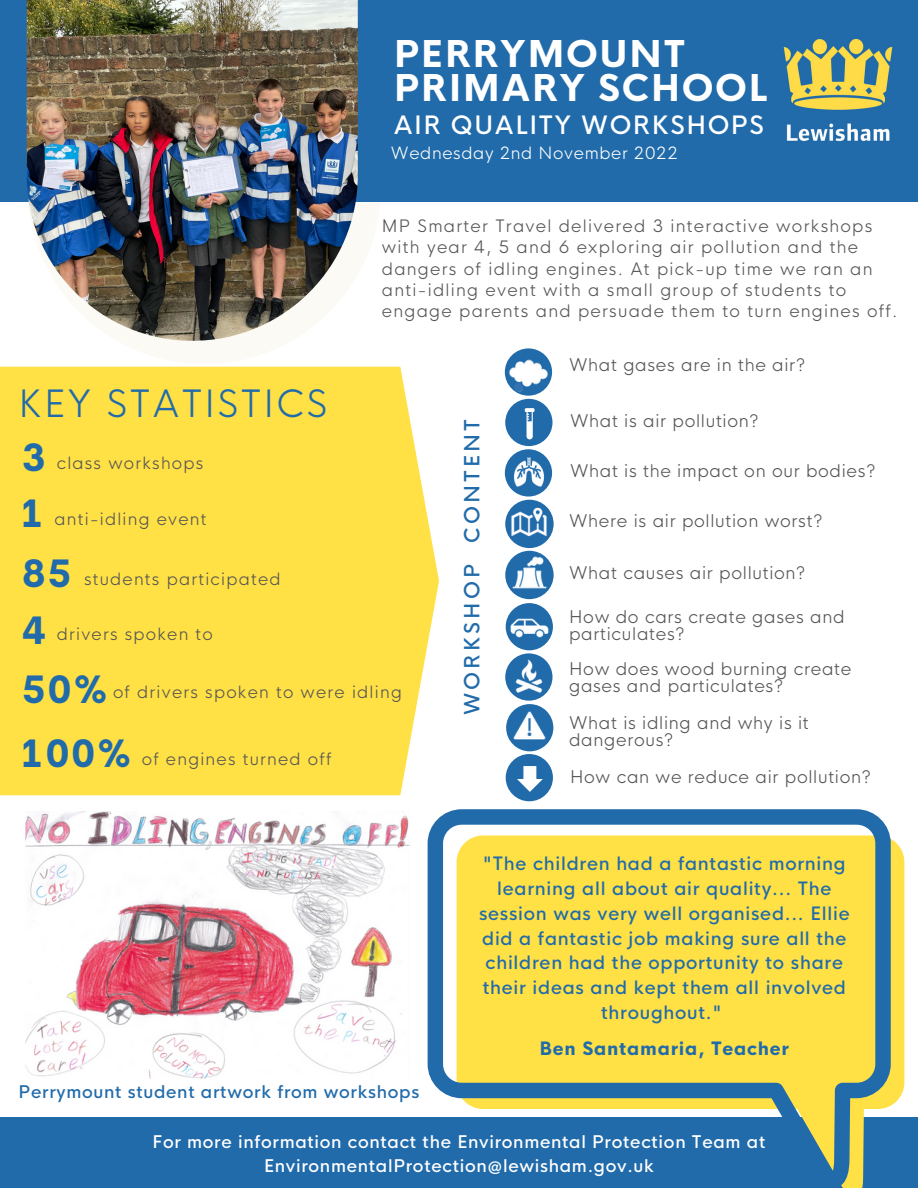
<style>
.page{position:relative;width:918px;height:1188px;background:#fff}
.page>*{position:absolute;margin:0;border:0;box-sizing:border-box;transform-origin:0 0}
.t1{font:300 36.75px "HK Nova";letter-spacing:.06em;color:#216baa}
.t2{font:800 36.75px "HK Nova";letter-spacing:.06em;color:#216baa}
.t3{font:800 36px/34.8px "HK Nova";letter-spacing:.04em;color:#fff}
.t4{font:500 24.75px "HK Nova";letter-spacing:.06em;color:#fff}
.t5{font:500 20.4px "HK Nova";letter-spacing:.155em;color:#216baa}
.t6{font:500 18px/24.8px "HK Nova";letter-spacing:.04em;color:#216baa;text-align:center}
.t7{font:800 18px "HK Nova";letter-spacing:.04em;color:#216baa}
.t8{font:300 17.1px/16.8px "HK Nova";letter-spacing:.04em;color:#545454}
.t9{font:500 17.1px/23.7px "HK Nova";letter-spacing:.04em;color:#fff;text-align:center}
.t10{font:500 17.1px "HK Nova";letter-spacing:.04em;color:#216baa}
.t11{font:300 16.65px/21.3px "HK Nova";letter-spacing:.075em;color:#545454}
.t12{font:300 16.5px "HK Nova";letter-spacing:.075em;color:#545454}
.t13{font:300 16.5px "HK Nova";letter-spacing:.04em;color:#fff}
</style>
<div class="page">
<div style="left:0;top:0;width:918px;height:201px;background:#216baa"></div>
<div style="left:0;top:367px;width:439px;height:428px;background:#ffe045"></div>
<img style="left:27px;top:0;width:331px;height:341px">
<div style="left:0;top:1117px;width:918px;height:71px;background:#216baa"></div>
<div style="left:891px;top:839px;width:13px;height:267px;background:#ffe045"></div>
<svg style="left:428px;top:809px;width:463px;height:379px;fill:#ffe045"></svg>
<img style="left:783px;top:38px;width:110px;height:104px">
<div style="left:505px;top:449px;width:47px;height:48px;background:#216baa;border-radius:50%"></div>
<div style="left:505px;top:500px;width:49px;height:48px;background:#216baa;border-radius:50%"></div>
<div style="left:505px;top:551px;width:49px;height:48px;background:#216baa;border-radius:50%"></div>
<div style="left:506px;top:603px;width:47px;height:47px;background:#216baa;border-radius:50%"></div>
<div style="left:506px;top:704px;width:47px;height:47px;background:#216baa;border-radius:50%"></div>
<div style="left:506px;top:754px;width:47px;height:47px;background:#216baa;border-radius:50%"></div>
<div style="left:505px;top:348px;width:47px;height:48px;background:#216baa;border-radius:50%"></div>
<img style="left:25px;top:811px;width:385px;height:268px">
<img style="left:511px;top:454px;width:35px;height:35px">
<img style="left:513px;top:556px;width:33px;height:33px">
<img style="left:510px;top:608px;width:39px;height:40px">
<img style="left:505px;top:355px;width:46px;height:46px">
<div style="left:514px;top:383px;width:9px;height:9px;background:#3371b2;border-radius:50%"></div>
<img style="left:509px;top:502px;width:40px;height:40px">
<img style="left:513px;top:708px;width:33px;height:32px">
<svg style="left:517px;top:766px;width:26px;height:26px"></svg>
<div style="left:505px;top:399px;width:48px;height:47px;background:#216baa;border-radius:50%"></div>
<svg style="left:525px;top:408px;width:10px;height:31px"></svg>
<svg style="left:505px;top:653px;width:48px;height:48px"></svg>
<img style="left:511px;top:657px;width:37px;height:37px">
<h2 class="t3" style="left:394px;top:37px;width:376px">PERRYMOUNT<br>PRIMARY SCHOOL</h2>
<h3 class="t4" style="left:394px;top:110px;width:372px">AIR QUALITY WORKSHOPS</h3>
<p class="t13" style="left:391px;top:143px;width:288px">Wednesday 2nd November 2022</p>
<p class="t11" style="left:382px;top:216px;width:517px">MP Smarter Travel delivered 3 interactive workshops with year 4, 5 and 6 exploring air pollution and the dangers of idling engines. At pick-up time we ran an anti-idling event with a small group of students to engage parents and persuade them to turn engines off.</p>
<h1 class="t1" style="left:19px;top:382px;width:310px">KEY STATISTICS</h1>
<h1 class="t2" style="left:22px;top:436px;width:25px">3</h1>
<h1 class="t2" style="left:20px;top:492px;width:25px">1</h1>
<p class="t12" style="left:57px;top:453px;width:148px">class workshops</p>
<p class="t12" style="left:55px;top:509px;width:153px">anti-idling event</p>
<h1 class="t2" style="left:22px;top:551px;width:51px">85</h1>
<p class="t12" style="left:84px;top:569px;width:198px">students participated</p>
<h1 class="t2" style="left:22px;top:608px;width:25px">4</h1>
<p class="t12" style="left:57px;top:624px;width:158px">drivers spoken to</p>
<h1 class="t2" style="left:22px;top:667px;width:87px">50%</h1>
<p class="t12" style="left:113px;top:682px;width:290px">of drivers spoken to were idling</p>
<h1 class="t2" style="left:20px;top:731px;width:113px">100%</h1>
<p class="t12" style="left:142px;top:749px;width:191px">of engines turned off</p>
<p class="t10" style="left:19px;top:1081px;width:402px">Perrymount student artwork from workshops</p>
<p class="t5" style="left:460px;top:715px;width:298px;rotate:-90deg">WORKSHOP CONTENT</p>
<p class="t8" style="left:569px;top:356px;width:237px">What gases are in the air?</p>
<p class="t8" style="left:570px;top:413px;width:190px">What is air pollution?</p>
<p class="t8" style="left:570px;top:463px;width:307px">What is the impact on our bodies?</p>
<p class="t8" style="left:569px;top:513px;width:255px">Where is air pollution worst?</p>
<p class="t8" style="left:569px;top:565px;width:238px">What causes air pollution?</p>
<p class="t8" style="left:569px;top:609px;width:277px">How do cars create gases and particulates?</p>
<p class="t8" style="left:569px;top:661px;width:284px">How does wood burning create gases and particulates?</p>
<p class="t8" style="left:569px;top:715px;width:241px">What is idling and why is it dangerous?</p>
<p class="t8" style="left:570px;top:769px;width:302px">How can we reduce air pollution?</p>
<p class="t6" style="left:479px;top:852px;width:372px">"The children had a fantastic morning learning all about air quality... The session was very well organised... Ellie did a fantastic job making sure all the children had the opportunity to share their ideas and kept them all involved throughout."</p>
<p class="t7" style="left:540px;top:1037px;width:251px">Ben Santamaria, Teacher</p>
<p class="t9" style="left:153px;top:1131px;width:614px">For more information contact the Environmental Protection Team at<br>EnvironmentalProtection@lewisham.gov.uk</p>
</div>
